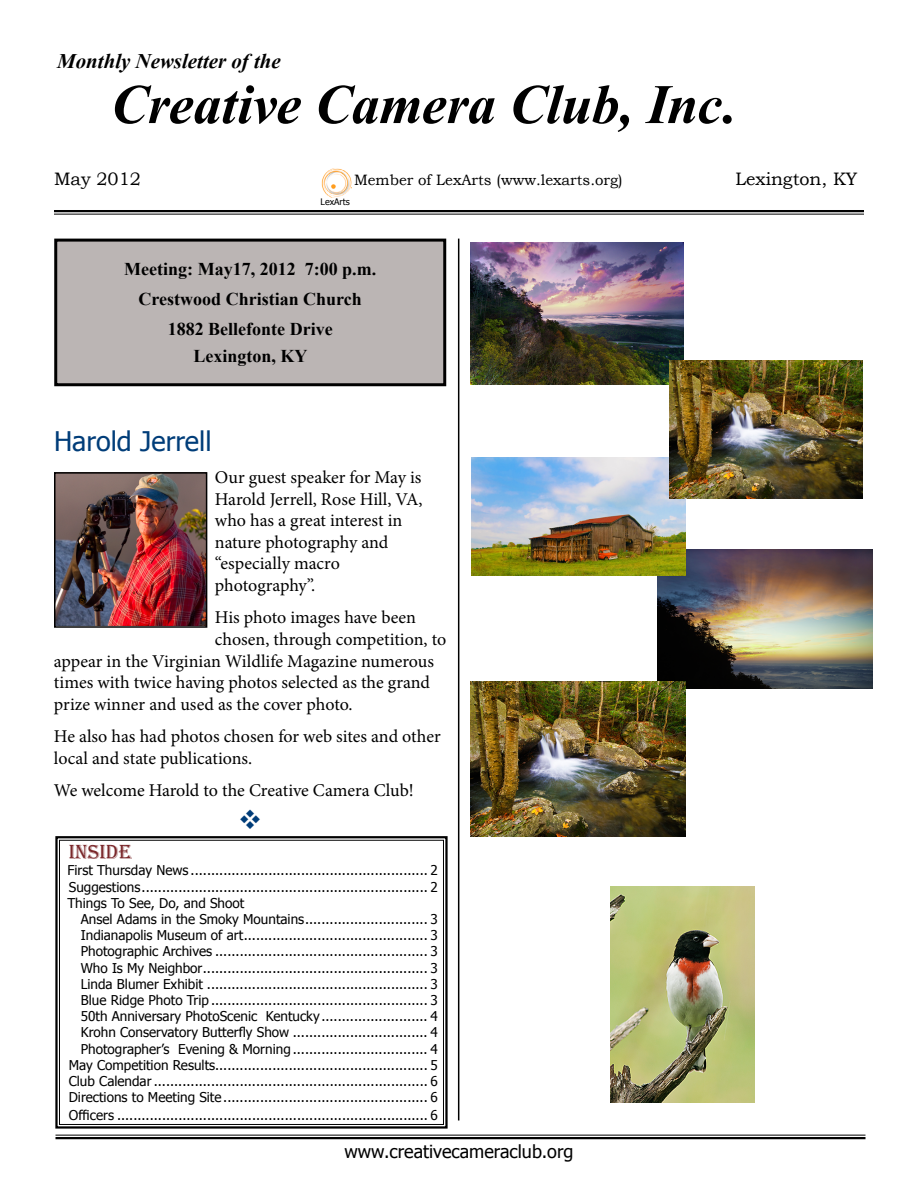
<style>
.page{position:relative;width:918px;height:1188px;background:#fff}
.page>*{position:absolute;margin:0;border:0;box-sizing:border-box;transform-origin:0 0}
.t1{font:italic 700 72px "Kokila";letter-spacing:-.01em;color:#000}
.t2{font:italic 700 27px "Kokila";color:#000}
.t3{font:27px "Tahoma";color:#003d79}
.t4{font:21px "Algerian";color:#7a272a}
.t5{font:18px/21.6px "Minion Pro";letter-spacing:-.005em;color:#000}
.t6{font:700 18px/30px "Times New Roman";color:#000;text-align:center}
.t7{font:18px "Tahoma";color:#000}
.t8{font:18px "Bookman Old Style";color:#000}
.t9{font:15px "Bookman Old Style";color:#000}
.t10{font:13.5px/16.2px "Tahoma";color:#000;text-align:justify}
.t11{font:9px "Tahoma";color:#000}
</style>
<div class="page">
<img style="left:321px;top:168px;width:31px;height:30px">
<div style="left:56px;top:240px;width:389px;height:145px;background:#bbb5b4"></div>
<div style="left:54px;top:239px;width:392px;height:147px;border:3px solid #000"></div>
<svg style="left:55px;top:836px;width:393px;height:293px"></svg>
<div style="left:59px;top:840px;width:385px;height:285px;border:1px solid #000"></div>
<hr style="left:458px;top:239px;width:1px;height:881px;background:#000">
<hr style="left:54px;top:210px;width:810px;height:2px;background:#000">
<hr style="left:54px;top:214px;width:810px;height:1px;background:#000">
<img style="left:470px;top:243px;width:214px;height:142px">
<img style="left:657px;top:550px;width:216px;height:139px">
<img style="left:472px;top:457px;width:214px;height:119px">
<img style="left:610px;top:887px;width:144px;height:215px">
<img style="left:670px;top:361px;width:192px;height:138px">
<img style="left:470px;top:682px;width:216px;height:154px">
<img style="left:57px;top:475px;width:147px;height:150px">
<div style="left:54px;top:472px;width:153px;height:156px;border:2px solid #000"></div>
<hr style="left:56px;top:1137px;width:810px;height:2px;background:#000">
<hr style="left:56px;top:1135px;width:810px;height:1px;background:#000">
<h2 class="t2" style="left:57px;top:48px;width:225px">Monthly Newsletter of the</h2>
<h1 class="t1" style="left:111px;top:70px;width:628px">Creative Camera Club, Inc.</h1>
<h3 class="t8" style="left:54px;top:167px;width:89px">May 2012</h3>
<p class="t9" style="left:354px;top:170px;width:270px">Member of LexArts (www.lexarts.org)</p>
<h3 class="t8" style="left:735px;top:167px;width:124px">Lexington, KY</h3>
<p class="t11" style="left:321px;top:195px;width:31px">LexArts</p>
<h3 class="t6" style="left:124px;top:253px;width:253px">Meeting: May17, 2012 7:00 p.m.<br>Crestwood Christian Church<br>1882 Bellefonte Drive</h3>
<h3 class="t6" style="left:194px;top:340px;width:116px">Lexington, KY</h3>
<h2 class="t3" style="left:54px;top:423px;width:159px">Harold Jerrell</h2>
<h3 class="t5" style="left:215px;top:467px;width:209px">Our guest speaker for May is<br>Harold Jerrell, Rose Hill, VA, who has a great interest in nature photography and “especially macro photography”.</h3>
<h3 class="t5" style="left:215px;top:607px;width:202px">His photo images have been</h3>
<h3 class="t5" style="left:215px;top:629px;width:233px">chosen, through competition, to</h3>
<h3 class="t5" style="left:54px;top:650px;width:381px">appear in the Virginian Wildlife Magazine numerous</h3>
<h3 class="t5" style="left:54px;top:672px;width:378px">times with twice having photos selected as the grand</h3>
<h3 class="t5" style="left:54px;top:693px;width:300px">prize winner and used as the cover photo.</h3>
<h3 class="t5" style="left:54px;top:726px;width:388px">He also has had photos chosen for web sites and other local and state publications.</h3>
<h3 class="t5" style="left:54px;top:780px;width:361px">We welcome Harold to the Creative Camera Club!</h3>
<h3 class="t4" style="left:69px;top:841px;width:64px">INSIDE</h3>
<p class="t10" style="left:67px;top:862px;width:372px">First Thursday News .......................................................... 2<br>Suggestions...................................................................... 2<br>Things To See, Do, and Shoot</p>
<p class="t10" style="left:69px;top:910px;width:371px;text-align:right">Ansel Adams in the Smoky Mountains.............................. 3<br>Indianapolis Museum of art............................................. 3<br>Photographic Archives .................................................... 3<br>Who Is My Neighbor....................................................... 3<br>Linda Blumer Exhibit ...................................................... 3<br>Blue Ridge Photo Trip ..................................................... 3<br>50th Anniversary PhotoScenic Kentucky.......................... 4<br>Krohn Conservatory Butterfly Show ................................. 4<br>Photographer’s Evening &amp; Morning ................................. 4<br>May Competition Results.................................................... 5<br>Club Calendar ................................................................... 6<br>Directions to Meeting Site.................................................. 6</p>
<p class="t10" style="left:69px;top:1107px;width:371px">Officers ............................................................................ 6</p>
<h3 class="t7" style="left:345px;top:1139px;width:230px">www.creativecameraclub.org</h3>
</div>
